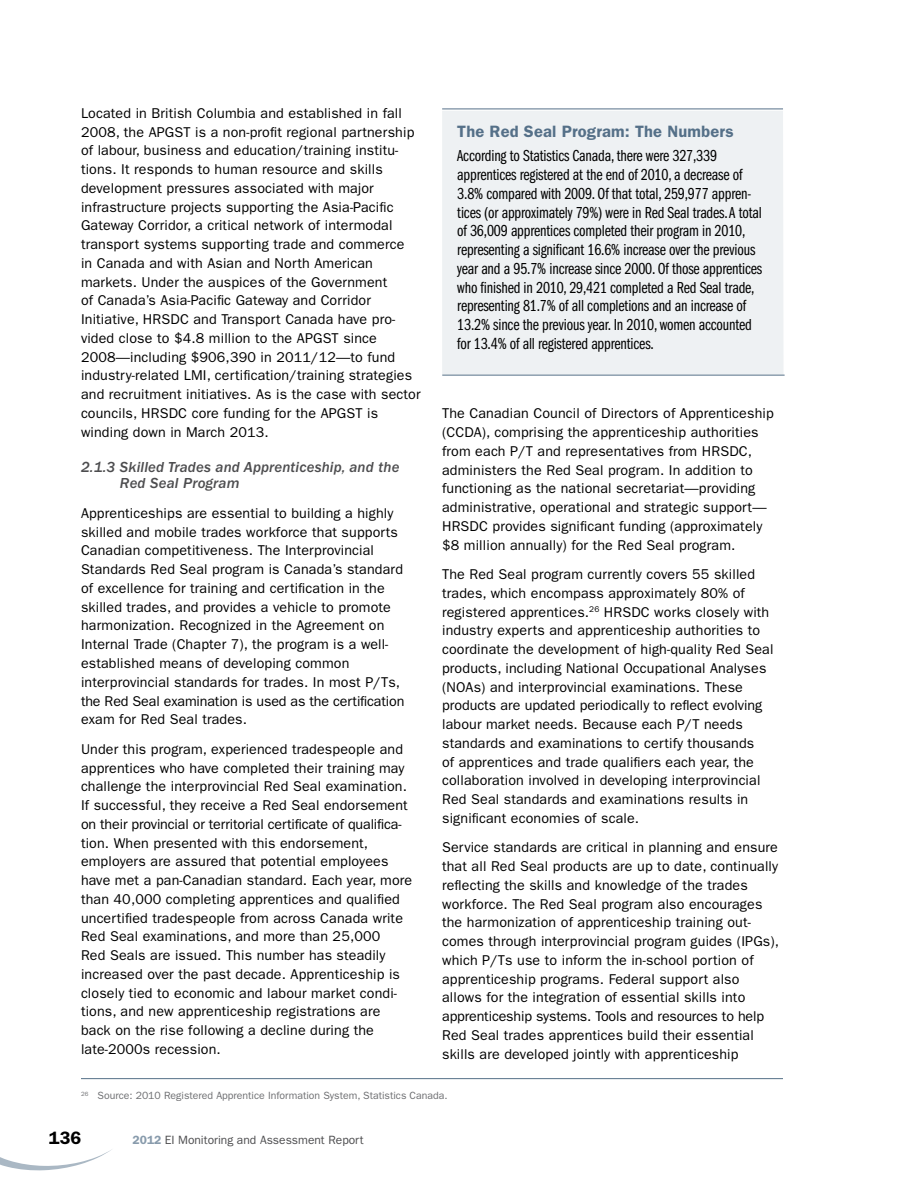
<style>
.page{position:relative;width:918px;height:1188px;background:#fff}
.page>*{position:absolute;margin:0;border:0;box-sizing:border-box;transform-origin:0 0}
.t1{font:600 18px "ITC Franklin Gothic Std";color:#000}
.t2{font:16.5px/18.8px "ITC Franklin Gothic Std Bk Cp";letter-spacing:-.01em;color:#000}
.t3{font:600 16.5px "ITC Franklin Gothic Std";letter-spacing:.01em;color:#557088}
.t4{font:15px/16.5px "ITC Franklin Gothic Std Med It";letter-spacing:.01em;color:#4d4d4f}
.t5{font:14.25px/18.8px "ITC Franklin Gothic Std";letter-spacing:.01em;color:#000}
.t6{font:12px "ITC Franklin Gothic Std";color:#4d4d4f}
.t7{font:10.5px "ITC Franklin Gothic Std";color:#6d6e71}
.s1{font-weight:600;color:#889bac}
</style>
<div class="page">
<svg style="left:0;top:1149px;width:112px;height:22px"></svg>
<div style="left:442px;top:111px;width:342px;height:264px;background:#eef1f3"></div>
<hr style="left:442px;top:109px;width:341px;height:1px;background:#557088">
<hr style="left:442px;top:375px;width:343px;height:1px;background:#557088">
<hr style="left:81px;top:1078px;width:702px;height:1px;background:#557088">
<p class="t5" style="left:81px;top:104px;width:341px">Located in British Columbia and established in fall 2008, the APGST is a non-profit regional partnership of labour, business and education/training institu‑ tions. It responds to human resource and skills development pressures associated with major infrastructure projects supporting the Asia-Pacific Gateway Corridor, a critical network of intermodal transport systems supporting trade and commerce<br>in Canada and with Asian and North American markets. Under the auspices of the Government<br>of Canada’s Asia-Pacific Gateway and Corridor Initiative, HRSDC and Transport Canada have pro‑ vided close to $4.8 million to the APGST since 2008—including $906,390 in 2011/12—to fund industry-related LMI, certification/training strategies and recruitment initiatives. As is the case with sector councils, HRSDC core funding for the APGST is winding down in March 2013.</p>
<p class="t4" style="left:120px;top:459px;width:281px;text-indent:-39px">2.1.3 Skilled Trades and Apprenticeship, and the<br>Red Seal Program</p>
<p class="t5" style="left:81px;top:504px;width:325px">Apprenticeships are essential to building a highly skilled and mobile trades workforce that supports Canadian competitiveness. The Interprovincial Standards Red Seal program is Canada’s standard of excellence for training and certification in the skilled trades, and provides a vehicle to promote harmonization. Recognized in the Agreement on Internal Trade (Chapter 7), the program is a well&shy;established means of developing common interprovincial standards for trades. In most P/Ts, the Red Seal examination is used as the certification exam for Red Seal trades.</p>
<p class="t5" style="left:81px;top:740px;width:333px">Under this program, experienced tradespeople and apprentices who have completed their training may challenge the interprovincial Red Seal examination.<br>If successful, they receive a Red Seal endorsement on their provincial or territorial certificate of qualifica‑ tion. When presented with this endorsement, employers are assured that potential employees have met a pan-Canadian standard. Each year, more than 40,000 completing apprentices and qualified uncertified tradespeople from across Canada write Red Seal examinations, and more than 25,000<br>Red Seals are issued. This number has steadily increased over the past decade. Apprenticeship is closely tied to economic and labour market condi‑ tions, and new apprenticeship registrations are back on the rise following a decline during the late-2000s recession.</p>
<p class="t3" style="left:457px;top:122px;width:278px">The Red Seal Program: The Numbers</p>
<p class="t2" style="left:457px;top:147px;width:307px">According to Statistics Canada, there were 327,339 apprentices registered at the end of 2010, a decrease of 3.8% compared with 2009. Of that total, 259,977 appren&shy;tices (or approximately 79%) were in Red Seal trades. A total of 36,009 apprentices completed their program in 2010, representing a significant 16.6% increase over the previous year and a 95.7% increase since 2000. Of those apprentices who finished in 2010, 29,421 completed a Red Seal trade, representing 81.7% of all completions and an increase of 13.2% since the previous year. In 2010, women accounted for 13.4% of all registered apprentices.</p>
<p class="t5" style="left:442px;top:404px;width:333px">The Canadian Council of Directors of Apprenticeship (CCDA), comprising the apprenticeship authorities from each P/T and representatives from HRSDC, administers the Red Seal program. In addition to functioning as the national secretariat—providing administrative, operational and strategic support— HRSDC provides significant funding (approximately $8 million annually) for the Red Seal program.</p>
<p class="t5" style="left:442px;top:565px;width:333px">The Red Seal program currently covers 55 skilled trades, which encompass approximately 80% of registered apprentices.<sup>26</sup> HRSDC works closely with industry experts and apprenticeship authorities to coordinate the development of high-quality Red Seal products, including National Occupational Analyses (NOAs) and interprovincial examinations. These products are updated periodically to reflect evolving labour market needs. Because each P/T needs standards and examinations to certify thousands<br>of apprentices and trade qualifiers each year, the collaboration involved in developing interprovincial Red Seal standards and examinations results in significant economies of scale.</p>
<p class="t5" style="left:442px;top:838px;width:339px">Service standards are critical in planning and ensure that all Red Seal products are up to date, continually reflecting the skills and knowledge of the trades workforce. The Red Seal program also encourages the harmonization of apprenticeship training out‑ comes through interprovincial program guides (IPGs), which P/Ts use to inform the in-school portion of apprenticeship programs. Federal support also allows for the integration of essential skills into apprenticeship systems. Tools and resources to help Red Seal trades apprentices build their essential skills are developed jointly with apprenticeship</p>
<p class="t7" style="left:81px;top:1090px;width:368px"><sup>26</sup> Source: 2010 Registered Apprentice Information System, Statistics Canada.</p>
<p class="t1" style="left:49px;top:1127px;width:34px">136</p>
<p class="t6" style="left:133px;top:1133px;width:232px"><span class="s1">2012</span> EI Monitoring and Assessment Report</p>
</div>
